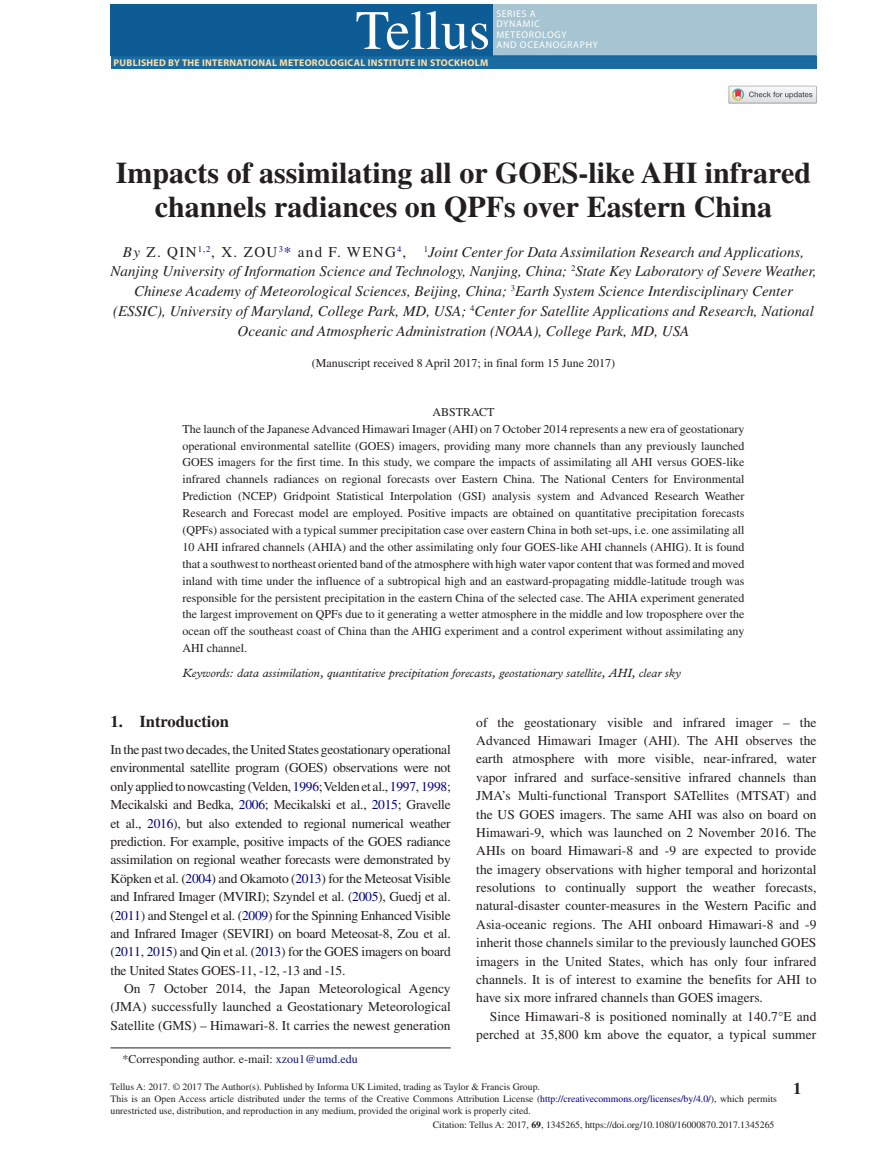
<style>
.page{position:relative;width:893px;height:1174px;background:#fff}
.page>*{position:absolute;margin:0;border:0;box-sizing:border-box;transform-origin:0 0}
.t1{font:55.5px "Times";color:#fff}
.t2{font:700 30px/35px "Times";color:#231f20;text-align:center}
.t3{font:700 16.5px "Times";color:#231f20}
.t4{font:italic 15px/20px "Times";color:#231f20;text-align:center}
.t5{font:13.5px/18.5px "Times";color:#231f20;text-align:justify}
.t6{font:12px/17px "Times";color:#231f20}
.t7{font:italic 12px "Plantin";color:#231f20}
.t8{font:9.75px/12px "Times";color:#231f20}
.t9{font:700 9.75px "Myriad Pro";letter-spacing:.03em;color:#ffe1a8}
.t10{font:9.75px/10.4px "Myriad Pro";letter-spacing:.07em;color:#fff}
.s1{font-style:normal}
.s2{font-style:normal;color:#000080}
.s3{color:#000080}
.s4{color:#10147e}
.s5{font-weight:700}
</style>
<div class="page">
<div style="left:111px;top:4px;width:382px;height:52px;background:#0d5c95"></div>
<div style="left:493px;top:4px;width:323px;height:52px;background:#a6c4d1"></div>
<div style="left:111px;top:56px;width:705px;height:13px;background:#1b6ba3"></div>
<hr style="left:111px;top:56px;width:382px;height:1px;background:#0d5c95">
<hr style="left:493px;top:56px;width:323px;height:1px;background:#0d5c95">
<hr style="left:111px;top:1047px;width:340px;height:1px;background:#231f20">
<svg style="left:729px;top:86px;width:87px;height:17px"></svg>
<h1 class="t1" style="left:355px;top:-1px;width:136px">Tellus</h1>
<p class="t10" style="left:496px;top:8px;width:103px">SERIES A<br>DYNAMIC<br>METEOROLOGY<br>AND OCEANOGRAPHY</p>
<p class="t9" style="left:114px;top:56px;width:376px">PUBLISHED BY THE INTERNATIONAL METEOROLOGICAL INSTITUTE IN STOCKHOLM</p>
<h2 class="t2" style="left:116px;top:154px;width:697px">Impacts of assimilating all or GOES-like AHI infrared channels radiances on QPFs over Eastern China</h2>
<p class="t4" style="left:111px;top:242px;width:707px">By <span class="s1">Z. QIN</span><sup>1,2</sup><span class="s1">, X. ZOU</span><sup>3</sup><span class="s2">*</span> <span class="s1">and F. WENG</span><sup>4</sup><span class="s1">,</span> <sup>1</sup>Joint Center for Data Assimilation Research and Applications, Nanjing University of Information Science and Technology, Nanjing, China; <sup>2</sup>State Key Laboratory of Severe Weather, Chinese Academy of Meteorological Sciences, Beijing, China; <sup>3</sup>Earth System Science Interdisciplinary Center (ESSIC), University of Maryland, College Park, MD, USA; <sup>4</sup>Center for Satellite Applications and Research, National Oceanic and Atmospheric Administration (NOAA), College Park, MD, USA</p>
<p class="t6" style="left:312px;top:354px;width:305px">(Manuscript received 8 April 2017; in final form 15 June 2017)</p>
<p class="t6" style="left:183px;top:403px;width:563px;text-indent:250px">ABSTRACT<br>The launch of the Japanese Advanced Himawari Imager (AHI) on 7 October 2014 represents a new era of geostationary operational environmental satellite (GOES) imagers, providing many more channels than any previously launched GOES imagers for the first time. In this study, we compare the impacts of assimilating all AHI versus GOES-like infrared channels radiances on regional forecasts over Eastern China. The National Centers for Environmental Prediction (NCEP) Gridpoint Statistical Interpolation (GSI) analysis system and Advanced Research Weather Research and Forecast model are employed. Positive impacts are obtained on quantitative precipitation forecasts (QPFs) associated with a typical summer precipitation case over eastern China in both set-ups, i.e. one assimilating all 10 AHI infrared channels (AHIA) and the other assimilating only four GOES-like AHI channels (AHIG). It is found that a southwest to northeast oriented band of the atmosphere with high water vapor content that was formed and moved inland with time under the influence of a subtropical high and an eastward-propagating middle-latitude trough was responsible for the persistent precipitation in the eastern China of the selected case. The AHIA experiment generated the largest improvement on QPFs due to it generating a wetter atmosphere in the middle and low troposphere over the ocean off the southeast coast of China than the AHIG experiment and a control experiment without assimilating any AHI channel.</p>
<p class="t7" style="left:183px;top:665px;width:500px">Keywords: data assimilation, quantitative precipitation forecasts, geostationary satellite, AHI, clear sky</p>
<p class="t3" style="left:111px;top:711px;width:120px">1. Introduction</p>
<p class="t5" style="left:111px;top:740px;width:342px">In the past two decades, the United States geostationary operational environmental satellite program (GOES) observations were not only applied to nowcasting (Velden, <span class="s3">1996</span>; Velden et al., <span class="s3">1997</span>, <span class="s3">1998</span>; Mecikalski and Bedka, <span class="s3">2006</span>; Mecikalski et al., <span class="s3">2015</span>; Gravelle et al., <span class="s3">2016</span>), but also extended to regional numerical weather prediction. For example, positive impacts of the GOES radiance assimilation on regional weather forecasts were demonstrated by Köpken et al. (<span class="s3">2004</span>) and Okamoto (<span class="s3">2013</span>) for the Meteosat Visible and Infrared Imager (MVIRI); Szyndel et al. (<span class="s3">2005</span>), Guedj et al. (<span class="s3">2011</span>) and Stengel et al. (<span class="s3">2009</span>) for the Spinning Enhanced Visible and Infrared Imager (SEVIRI) on board Meteosat-8, Zou et al. (<span class="s3">2011</span>, <span class="s3">2015</span>) and Qin et al. (<span class="s3">2013</span>) for the GOES imagers on board the United States GOES-11, -12, -13 and -15.</p>
<p class="t5" style="left:111px;top:979px;width:342px;text-indent:14px">On 7 October 2014, the Japan Meteorological Agency (JMA) successfully launched a Geostationary Meteorological Satellite (GMS) – Himawari-8. It carries the newest generation</p>
<p class="t5" style="left:476px;top:712px;width:342px">of the geostationary visible and infrared imager – the Advanced Himawari Imager (AHI). The AHI observes the earth atmosphere with more visible, near-infrared, water vapor infrared and surface-sensitive infrared channels than JMA’s Multi-functional Transport SATellites (MTSAT) and the US GOES imagers. The same AHI was also on board on Himawari-9, which was launched on 2 November 2016. The AHIs on board Himawari-8 and -9 are expected to provide the imagery observations with higher temporal and horizontal resolutions to continually support the weather forecasts, natural-disaster counter-measures in the Western Pacific and Asia-oceanic regions. The AHI onboard Himawari-8 and -9 inherit those channels similar to the previously launched GOES imagers in the United States, which has only four infrared channels. It is of interest to examine the benefits for AHI to have six more infrared channels than GOES imagers.</p>
<p class="t5" style="left:476px;top:1007px;width:342px;text-align:right">Since Himawari-8 is positioned nominally at 140.7°E and perched at 35,800 km above the equator, a typical summer</p>
<p class="t6" style="left:123px;top:1050px;width:237px">*Corresponding author. e-mail: <span class="s4">xzou1@umd.edu</span></p>
<p class="t8" style="left:111px;top:1080px;width:668px">Tellus A: 2017. © 2017 The Author(s). Published by Informa UK Limited, trading as Taylor &amp; Francis Group.<br>This is an Open Access article distributed under the terms of the Creative Commons Attribution License (<span class="s3">http://creativecommons.org/licenses/by/4.0/</span>), which permits unrestricted use, distribution, and reproduction in any medium, provided the original work is properly cited.</p>
<p class="t8" style="left:433px;top:1119px;width:343px">Citation: Tellus A: 2017, <span class="s5">69</span>, 1345265, https://doi.org/10.1080/16000870.2017.1345265</p>
<p class="t3" style="left:793px;top:1078px;width:10px">1</p>
</div>
